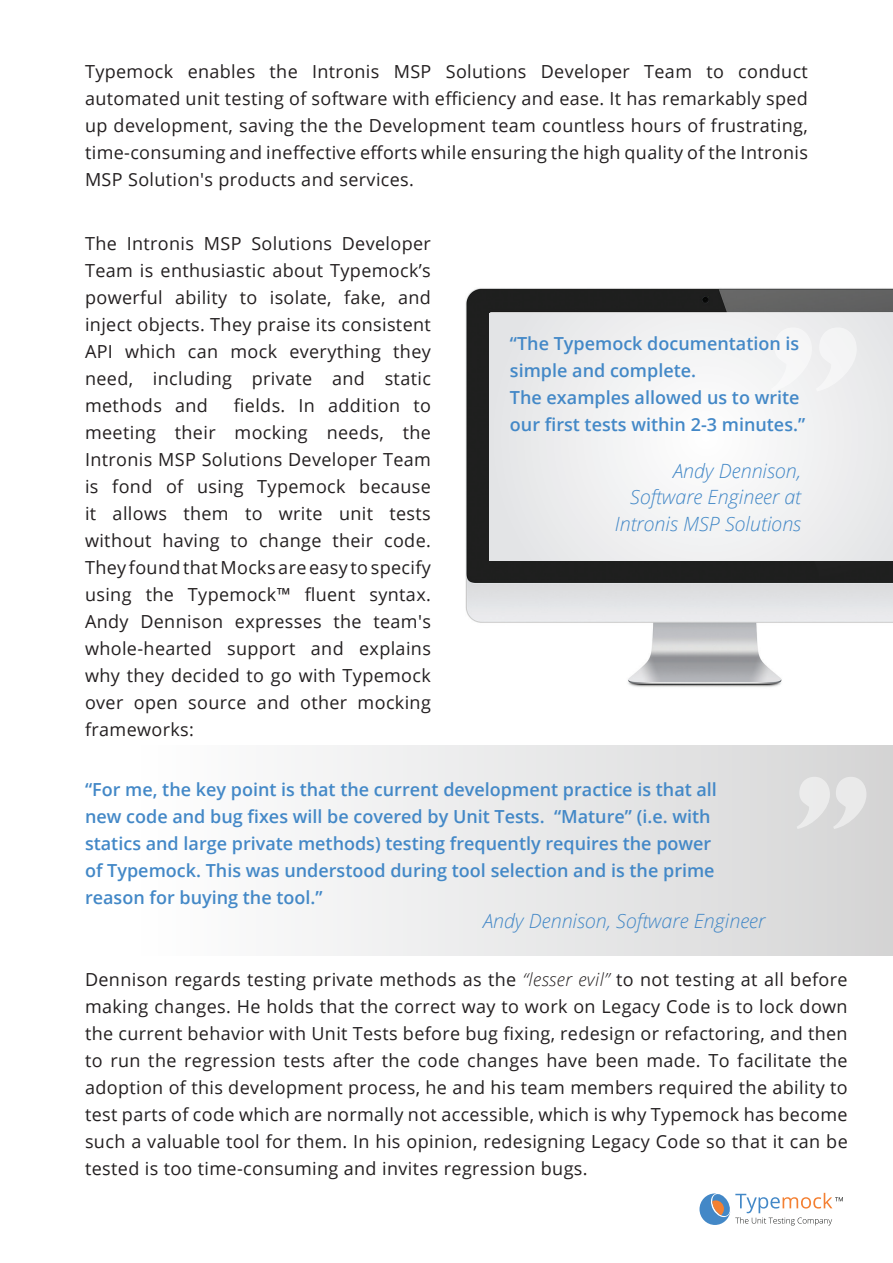
<style>
.page{position:relative;width:893px;height:1263px;background:#fff}
.page>*{position:absolute;margin:0;border:0;box-sizing:border-box;transform-origin:0 0}
.t1{font:italic 300 19.65px/26.7px "Open Sans";color:#4388c7;text-align:right}
.t2{font:18px/27px "Open Sans";letter-spacing:.02em;color:#231f20}
.t3{font:600 18px/27px "Open Sans";color:#4388c7}
.s1{font-weight:300;font-style:italic}
</style>
<div class="page">
<svg style="left:699px;top:1192px;width:144px;height:33px"></svg>
<div style="left:0;top:745px;width:893px;height:210px;background:linear-gradient(to right,#fff,#d6d6d7)"></div>
<img style="left:465px;top:288px;width:428px;height:399px">
<div style="left:490px;top:313px;width:403px;height:247px;background:#f0f0f1"></div>
<svg style="left:797px;top:777px;width:69px;height:52px;background:#e2e2e2"></svg>
<p class="t2" style="left:85px;top:57px;width:724px">Typemock<br>automated unit testing of software with efficiency and ease It. has remarkably sped up development, saving the the Development team countless hours of frustrating, time-consuming and ineffective efforts while ensuring the high quality of the Intronis MSP Solution s' products and services.</p>
<p class="t2" style="left:188px;top:57px;width:69px">enables</p>
<p class="t2" style="left:270px;top:57px;width:30px">the</p>
<p class="t2" style="left:446px;top:57px;width:82px">Solutions</p>
<p class="t2" style="left:541px;top:57px;width:91px">Developer</p>
<p class="t2" style="left:738px;top:57px;width:71px">conduct</p>
<p class="t2" style="left:312px;top:57px;width:69px">Intronis</p>
<p class="t2" style="left:394px;top:57px;width:39px">MSP</p>
<p class="t2" style="left:644px;top:57px;width:49px">Team</p>
<p class="t2" style="left:706px;top:57px;width:19px">to</p>
<p class="t2" style="left:85px;top:229px;width:33px">The</p>
<p class="t2" style="left:85px;top:256px;width:347px">Team is enthusiastic about Typemock s’</p>
<p class="t2" style="left:398px;top:283px;width:34px">and</p>
<p class="t2" style="left:251px;top:229px;width:82px">Solutions</p>
<p class="t2" style="left:342px;top:229px;width:91px">Developer</p>
<p class="t2" style="left:127px;top:229px;width:69px">Intronis</p>
<p class="t2" style="left:204px;top:229px;width:39px">MSP</p>
<p class="t2" style="left:85px;top:283px;width:79px">powerful</p>
<p class="t2" style="left:85px;top:310px;width:347px">inject objects. They praise its consistent</p>
<p class="t2" style="left:393px;top:337px;width:39px">they</p>
<p class="t2" style="left:344px;top:283px;width:43px">fake,</p>
<p class="t2" style="left:175px;top:283px;width:54px">ability</p>
<p class="t2" style="left:270px;top:283px;width:63px">isolate,</p>
<p class="t2" style="left:240px;top:283px;width:19px">to</p>
<p class="t2" style="left:125px;top:337px;width:52px">which</p>
<p class="t2" style="left:230px;top:337px;width:48px">mock</p>
<p class="t2" style="left:289px;top:337px;width:93px">everything</p>
<p class="t2" style="left:85px;top:337px;width:29px">API</p>
<p class="t2" style="left:188px;top:337px;width:32px">can</p>
<p class="t2" style="left:85px;top:364px;width:50px">need,</p>
<p class="t2" style="left:153px;top:364px;width:81px">including</p>
<p class="t2" style="left:252px;top:364px;width:62px">private</p>
<p class="t2" style="left:332px;top:364px;width:34px">and</p>
<p class="t2" style="left:385px;top:364px;width:48px">static</p>
<p class="t2" style="left:85px;top:391px;width:78px">methods</p>
<p class="t2" style="left:175px;top:391px;width:34px">and</p>
<p class="t2" style="left:234px;top:391px;width:53px">fields.</p>
<p class="t2" style="left:299px;top:391px;width:18px">In</p>
<p class="t2" style="left:328px;top:391px;width:73px">addition</p>
<p class="t2" style="left:413px;top:391px;width:19px">to</p>
<p class="t2" style="left:175px;top:418px;width:42px">their</p>
<p class="t2" style="left:235px;top:418px;width:75px">mocking</p>
<p class="t2" style="left:327px;top:418px;width:59px">needs,</p>
<p class="t2" style="left:403px;top:418px;width:30px">the</p>
<p class="t2" style="left:85px;top:418px;width:72px">meeting</p>
<p class="t2" style="left:85px;top:445px;width:347px">Intronis MSP Solutions Developer Team</p>
<p class="t2" style="left:359px;top:472px;width:73px">because</p>
<p class="t2" style="left:112px;top:472px;width:42px">fond</p>
<p class="t2" style="left:166px;top:472px;width:19px">of</p>
<p class="t2" style="left:257px;top:472px;width:90px">Typemock</p>
<p class="t2" style="left:85px;top:472px;width:15px">is</p>
<p class="t2" style="left:197px;top:472px;width:48px">using</p>
<p class="t2" style="left:85px;top:499px;width:13px">it</p>
<p class="t2" style="left:113px;top:499px;width:56px">allows</p>
<p class="t2" style="left:183px;top:499px;width:47px">them</p>
<p class="t2" style="left:245px;top:499px;width:19px">to</p>
<p class="t2" style="left:279px;top:499px;width:45px">write</p>
<p class="t2" style="left:339px;top:499px;width:36px">unit</p>
<p class="t2" style="left:389px;top:499px;width:43px">tests</p>
<p class="t2" style="left:85px;top:526px;width:68px">without</p>
<p class="t2" style="left:85px;top:553px;width:347px">TheyfoundthatMocksareeasytospecify</p>
<p class="t2" style="left:369px;top:580px;width:63px">syntax.</p>
<p class="t2" style="left:162px;top:526px;width:59px">having</p>
<p class="t2" style="left:259px;top:526px;width:64px">change</p>
<p class="t2" style="left:332px;top:526px;width:42px">their</p>
<p class="t2" style="left:384px;top:526px;width:48px">code.</p>
<p class="t2" style="left:231px;top:526px;width:19px">to</p>
<p class="t2" style="left:305px;top:580px;width:52px">fluent</p>
<p class="t2" style="left:146px;top:580px;width:30px">the</p>
<p class="t2" style="left:188px;top:580px;width:104px">Typemock™</p>
<p class="t2" style="left:85px;top:580px;width:48px">using</p>
<p class="t2" style="left:85px;top:607px;width:45px">Andy</p>
<p class="t2" style="left:140px;top:607px;width:84px">Dennison</p>
<p class="t2" style="left:235px;top:607px;width:88px">expresses</p>
<p class="t2" style="left:333px;top:607px;width:30px">the</p>
<p class="t2" style="left:373px;top:607px;width:59px">team s'</p>
<p class="t2" style="left:85px;top:634px;width:128px">whole-hearted</p>
<p class="t2" style="left:85px;top:661px;width:347px">why they decided to go with Typemock</p>
<p class="t2" style="left:358px;top:688px;width:75px">mocking</p>
<p class="t2" style="left:311px;top:634px;width:34px">and</p>
<p class="t2" style="left:359px;top:634px;width:73px">explains</p>
<p class="t2" style="left:227px;top:634px;width:70px">support</p>
<p class="t2" style="left:257px;top:688px;width:34px">and</p>
<p class="t2" style="left:300px;top:688px;width:49px">other</p>
<p class="t2" style="left:85px;top:688px;width:110px">over frameworks:</p>
<p class="t2" style="left:134px;top:688px;width:46px">open</p>
<p class="t2" style="left:188px;top:688px;width:60px">source</p>
<p class="t3" style="left:510px;top:330px;width:297px">“The Typemock documentation is simple and complete.<br>The examples allowed us to write our first tests within 2-3 minutes “.</p>
<p class="t1" style="left:615px;top:457px;width:188px">Andy Dennison,<br>Software Engineer at<br>Intronis MSP Solutions</p>
<p class="t3" style="left:554px;top:775px;width:164px;text-indent:-469px">“For me, the key point is that the current development practice is that all “Mature” ( .e. i with</p>
<p class="t3" style="left:85px;top:802px;width:631px">new code and bug fixes will be covered by Unit Tests.<br>statics and large private methods) testing frequently requires the power of Typemock. This was understood during tool selection and is the prime reason for buying the tool “.</p>
<p class="t1" style="left:483px;top:907px;width:284px">Andy Dennison, Software Engineer</p>
<p class="t2" style="left:85px;top:965px;width:764px;text-align:justify">Dennison regards testing private methods as the <span class="s1">“lesser evil”</span> to not testing at all before making changes. He holds that the correct way to work on Legacy Code is to lock down the current behavior with Unit Tests before bug fixing, redesign or refactoring, and then to run the regression tests after the code changes have been made. To facilitate the adoption of this development process, he and his team members required the ability to test parts of code which are normally not accessible, which is why Typemock has become such a valuable tool for them. In his opinion, redesigning Legacy Code so that it can be tested is too time-consuming and invites regression bugs.</p>
</div>
